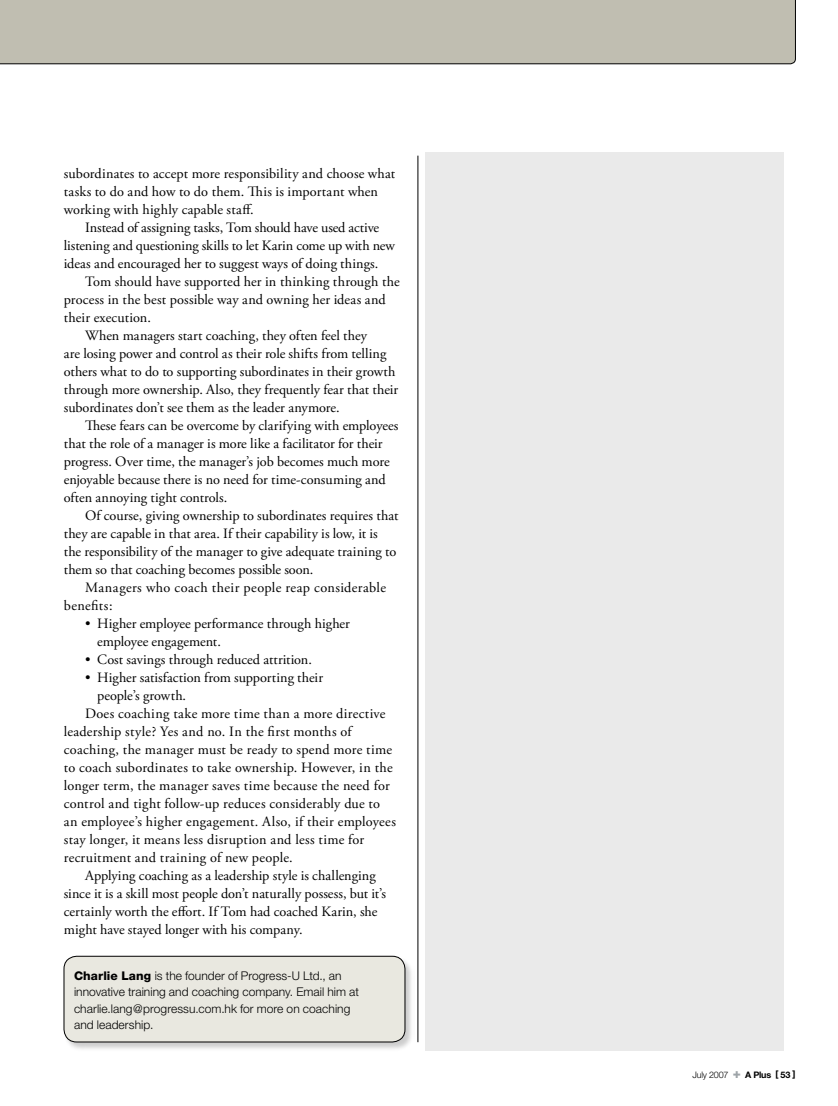
<style>
.page{position:relative;width:838px;height:1106px;background:#fff}
.page>*{position:absolute;margin:0;border:0;box-sizing:border-box;transform-origin:0 0}
.PRCtax_-_text_indent{font:14.25px/18px "Adobe Garamond Pro";letter-spacing:.005em;color:#000}
.PRCtax_-_text_indent-2{font:14.25px/18px "Adobe Garamond Pro";letter-spacing:.03em;color:#000}
.PRC_tax_Credit_to_writer{font:300 12px/16.5px "Helvetica Neue";letter-spacing:.005em;color:#000}
.t1{font:700 9px "Helvetica Neue";letter-spacing:-.025em;color:#000}
.s1{font-weight:800}
.s2{font-weight:300}
.s3{font-weight:800;font-size:13.5px;color:#9ea4a8}
</style>
<div class="page">
<div style="left:0;top:0;width:795px;height:64px;background:#c0beb1"></div>
<div style="left:425px;top:152px;width:359px;height:899px;background:#eaeaea"></div>
<div style="left:63px;top:955px;width:352px;height:96px;background:#000;opacity:.2"></div>
<div style="left:64px;top:955px;width:341px;height:87px;background:#e9e8e0"></div>
<hr style="left:417px;top:156px;width:1px;height:886px;background:#000">
<p class="PRCtax_-_text_indent" style="left:64px;top:165px;width:333px">subordinates to accept more responsibility and choose what tasks to do and how to do them. This is important when working with highly capable staff.</p>
<p class="PRCtax_-_text_indent" style="left:64px;top:219px;width:333px;text-indent:21px">Instead of assigning tasks, Tom should have used active listening and questioning skills to let Karin come up with new ideas and encouraged her to suggest ways of doing things.</p>
<p class="PRCtax_-_text_indent" style="left:64px;top:273px;width:337px;text-indent:21px">Tom should have supported her in thinking through the process in the best possible way and owning her ideas and their execution.</p>
<p class="PRCtax_-_text_indent" style="left:64px;top:327px;width:336px;text-indent:21px">When managers start coaching, they often feel they<br>are losing power and control as their role shifts from telling others what to do to supporting subordinates in their growth through more ownership. Also, they frequently fear that their subordinates don’t see them as the leader anymore.</p>
<p class="PRCtax_-_text_indent" style="left:64px;top:417px;width:336px;text-indent:21px">These fears can be overcome by clarifying with employees that the role of a manager is more like a facilitator for their progress. Over time, the manager’s job becomes much more enjoyable because there is no need for time-consuming and often annoying tight controls.</p>
<p class="PRCtax_-_text_indent" style="left:64px;top:507px;width:336px;text-indent:21px">Of course, giving ownership to subordinates requires that they are capable in that area. If their capability is low, it is the responsibility of the manager to give adequate training to them so that coaching becomes possible soon.</p>
<p class="PRCtax_-_text_indent-2" style="left:64px;top:579px;width:324px;text-indent:21px">Managers who coach their people reap considerable benefits:</p>
<p class="PRCtax_-_text_indent" style="left:97px;top:615px;width:254px;text-indent:-12px">• Higher employee performance through higher employee engagement.</p>
<p class="PRCtax_-_text_indent" style="left:85px;top:651px;width:228px">• Cost savings through reduced attrition.</p>
<p class="PRCtax_-_text_indent" style="left:97px;top:669px;width:227px;text-indent:-12px">• Higher satisfaction from supporting their people’s growth.</p>
<p class="PRCtax_-_text_indent" style="left:64px;top:705px;width:334px;text-indent:21px">Does coaching take more time than a more directive leadership style? Yes and no. In the first months of coaching, the manager must be ready to spend more time to coach subordinates to take ownership. However, in the longer term, the manager saves time because the need for control and tight follow-up reduces considerably due to an employee’s higher engagement. Also, if their employees stay longer, it means less disruption and less time for recruitment and training of new people.</p>
<p class="PRCtax_-_text_indent" style="left:64px;top:867px;width:324px;text-indent:21px">Applying coaching as a leadership style is challenging since it is a skill most people don’t naturally possess, but it’s certainly worth the effort. If Tom had coached Karin, she might have stayed longer with his company.</p>
<p class="PRC_tax_Credit_to_writer" style="left:74px;top:967px;width:286px"><span class="s1">Charlie Lang</span> is the founder of Progress-U Ltd., an innovative training and coaching company. Email him at charlie.lang@progressu.com.hk for more on coaching and leadership.</p>
<p class="t1" style="left:692px;top:1069px;width:104px"><span class="s2">July 2007</span> <span class="s3">+</span> A Plus [ 53 ]</p>
</div>
